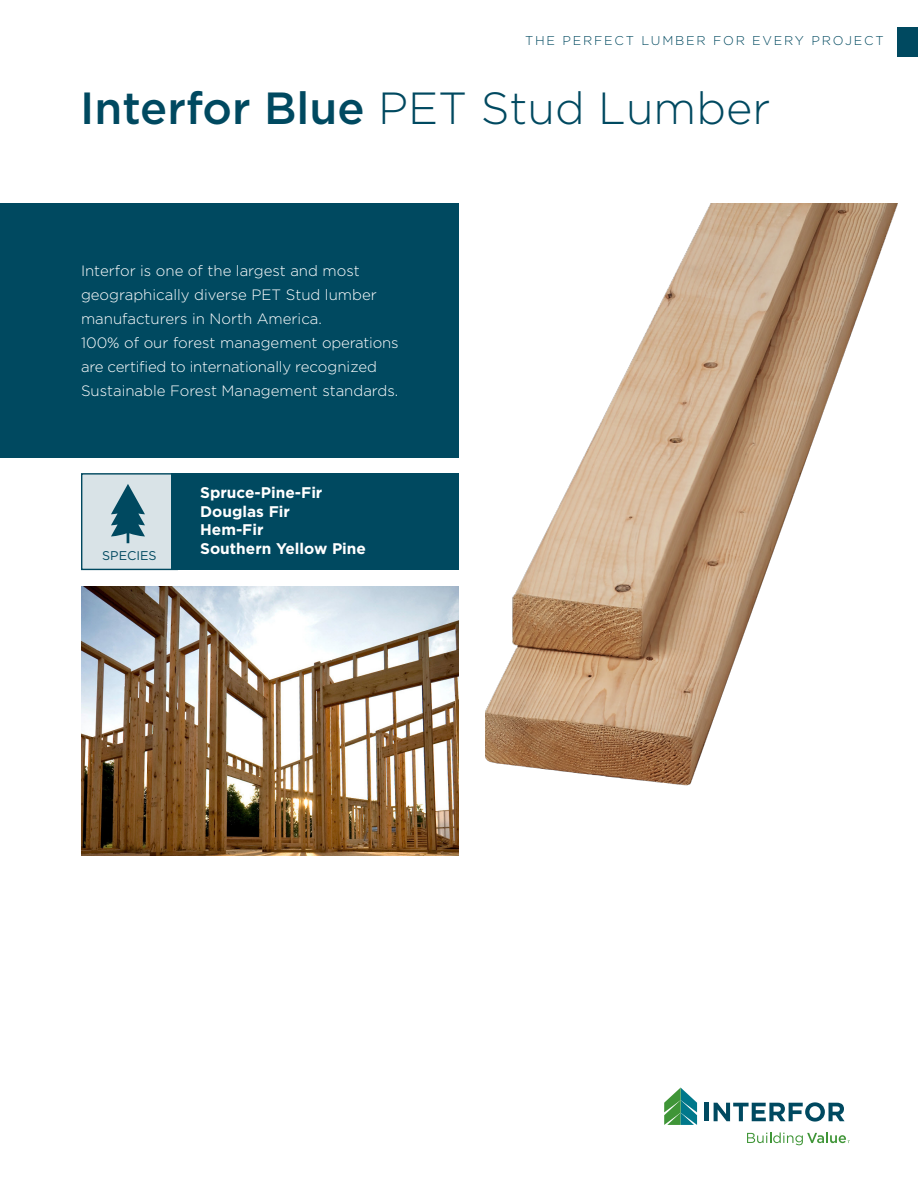
<style>
.page{position:relative;width:918px;height:1188px;background:#fff}
.page>*{position:absolute;margin:0;border:0;box-sizing:border-box;transform-origin:0 0}
.t1{font:300 45px "Gotham";color:#004960}
.t2{font:700 15.45px "Gotham";color:#fff}
.t3{font:300 15px/24px "Gotham";color:#fff}
.t4{font:300 12.75px "Gotham";letter-spacing:.14em;color:#004960}
.t5{font:12.6px "Gotham";color:#004960}
.s1{font-weight:500}
</style>
<div class="page">
<div style="left:897px;top:27px;width:21px;height:29px;background:#004960"></div>
<hr style="left:705px;top:1103px;width:4px;height:18px;background:#004960">
<svg style="left:714px;top:1102px;width:131px;height:20px"></svg>
<svg style="left:664px;top:1088px;width:33px;height:37px"></svg>
<svg style="left:747px;top:1132px;width:103px;height:13px"></svg>
<img style="left:82px;top:586px;width:377px;height:269px">
<div style="left:0;top:203px;width:459px;height:254px;background:#004960"></div>
<div style="left:172px;top:473px;width:287px;height:97px;background:#004960"></div>
<svg style="left:81px;top:473px;width:91px;height:97px;fill:#d9e3e7"></svg>
<img style="left:485px;top:203px;width:412px;height:583px">
<p class="t4" style="left:525px;top:33px;width:360px">THE PERFECT LUMBER FOR EVERY PROJECT</p>
<p class="t1" style="left:80px;top:84px;width:692px"><span class="s1">Interfor Blue</span> PET Stud Lumber</p>
<p class="t3" style="left:81px;top:258px;width:297px">Interfor is one of the largest and most geographically diverse PET Stud lumber manufacturers in North America.</p>
<p class="t3" style="left:81px;top:330px;width:319px">100% of our forest management operations are certified to internationally recognized<br>Sustainable Forest Management standards.</p>
<p class="t5" style="left:102px;top:548px;width:56px">SPECIES</p>
<p class="t2" style="left:200px;top:484px;width:124px">Spruce-Pine-Fir</p>
<p class="t2" style="left:200px;top:502px;width:91px">Douglas Fir</p>
<p class="t2" style="left:200px;top:521px;width:65px">Hem-Fir</p>
<p class="t2" style="left:200px;top:539px;width:167px">Southern Yellow Pine</p>
</div>
